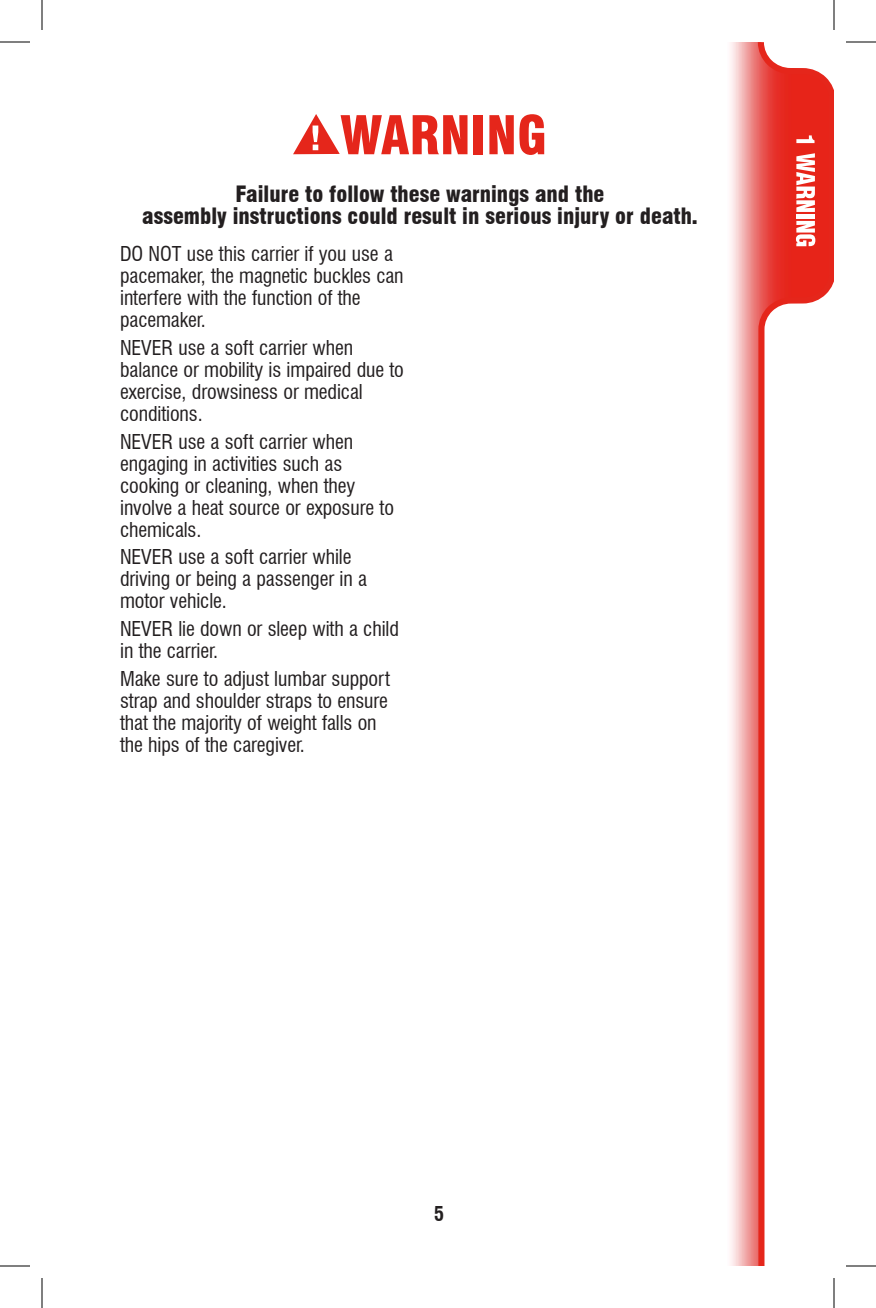
<style>
.page{position:relative;width:876px;height:1308px;background:#fff}
.page>*{position:absolute;margin:0;border:0;box-sizing:border-box;transform-origin:0 0}
.Body_bullet{font:900 condensed 52px "Swiss 721 BT";color:#e5261b}
.subheads_11-center{font:900 condensed 22px "Swiss 721 BT";color:#231f20}
.Body{font:condensed 20px/22px "Swiss 721 BT";letter-spacing:-.005em;color:#231f20}
.t1{font:700 condensed 20px "Swiss 721 BT";color:#231f20}
</style>
<div class="page">
<img style="left:731px;top:42px;width:27px;height:1224px">
<svg style="left:758px;top:42px;width:76px;height:1224px"></svg>
<svg style="left:796px;top:135px;width:19px;height:8px"></svg>
<svg style="left:796px;top:153px;width:19px;height:59px"></svg>
<div style="left:796px;top:214px;width:19px;height:5px;background:#fff"></div>
<svg style="left:796px;top:221px;width:19px;height:25px"></svg>
<div style="left:829px;top:96px;width:5px;height:179px;background:#e5261b"></div>
<svg style="left:293px;top:114px;width:47px;height:40px"></svg>
<hr style="left:0;top:42px;width:30px;height:1px;background:#000">
<hr style="left:846px;top:42px;width:30px;height:1px;background:#000">
<hr style="left:0;top:1266px;width:30px;height:1px;background:#000">
<hr style="left:846px;top:1266px;width:30px;height:1px;background:#000">
<hr style="left:42px;top:0;width:1px;height:30px;background:#000">
<hr style="left:42px;top:1278px;width:1px;height:30px;background:#000">
<hr style="left:834px;top:0;width:1px;height:30px;background:#000">
<hr style="left:834px;top:1278px;width:1px;height:30px;background:#000">
<p class="Body_bullet" style="left:340px;top:104px;width:209px">WARNING</p>
<p class="subheads_11-center" style="left:235px;top:180px;width:371px">Failure to follow these warnings and the</p>
<p class="subheads_11-center" style="left:142px;top:202px;width:557px">assembly instructions could result in serious injury or death.</p>
<p class="Body" style="left:120px;top:243px;width:285px">DO NOT use this carrier if you use a pacemaker, the magnetic buckles can interfere with the function of the pacemaker.</p>
<p class="Body" style="left:120px;top:337px;width:285px">NEVER use a soft carrier when balance or mobility is impaired due to exercise, drowsiness or medical conditions.</p>
<p class="Body" style="left:120px;top:430px;width:275px">NEVER use a soft carrier when engaging in activities such as cooking or cleaning, when they involve a heat source or exposure to chemicals.</p>
<p class="Body" style="left:120px;top:546px;width:248px">NEVER use a soft carrier while driving or being a passenger in a motor vehicle.</p>
<p class="Body" style="left:120px;top:618px;width:280px">NEVER lie down or sleep with a child in the carrier.</p>
<p class="Body" style="left:120px;top:668px;width:272px">Make sure to adjust lumbar support strap and shoulder straps to ensure that the majority of weight falls on the hips of the caregiver.</p>
<p class="t1" style="left:434px;top:1202px;width:11px">5</p>
</div>
